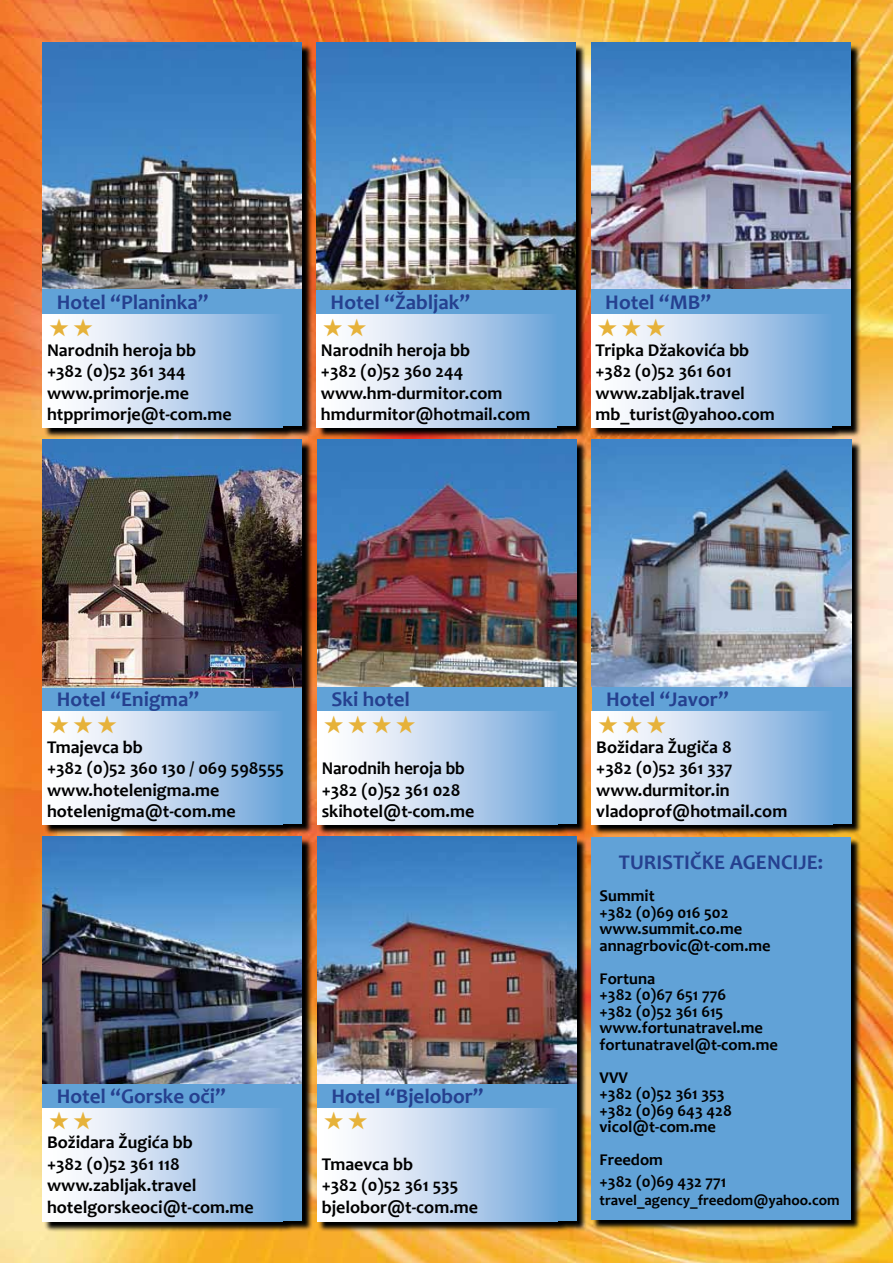
<style>
.page{position:relative;width:893px;height:1263px;background:#fff}
.page>*{position:absolute;margin:0;border:0;box-sizing:border-box;transform-origin:0 0}
.t1{font:700 21px "Candara";color:#25408f}
.t2{font:700 18px/21.6px "Candara";color:#000}
.t3{font:700 18px/21.6px "Candara";color:#000;scale:.96 1}
.t4{font:700 16.5px/16.5px "Candara";color:#000}
.t5{font:700 15px "Candara";color:#000}
</style>
<div class="page">
<img style="left:0;top:0;width:893px;height:1263px">
<img style="left:592px;top:44px;width:269px;height:393px">
<div style="left:591px;top:44px;width:259px;height:382px;background:#61a2d7"></div>
<img style="left:591px;top:43px;width:259px;height:245px">
<div style="left:591px;top:315px;width:240px;height:112px;background:linear-gradient(to right,#fff,#74a7db)"></div>
<svg style="left:44px;top:44px;width:269px;height:393px;background:#5f3921"></svg>
<div style="left:43px;top:44px;width:259px;height:382px;background:#61a2d7"></div>
<img style="left:43px;top:43px;width:259px;height:245px">
<div style="left:43px;top:315px;width:240px;height:112px;background:linear-gradient(to right,#fff,#73a7db)"></div>
<img style="left:318px;top:44px;width:269px;height:393px">
<div style="left:316px;top:44px;width:260px;height:382px;background:#61a2d7"></div>
<img style="left:316px;top:43px;width:260px;height:246px">
<div style="left:316px;top:315px;width:241px;height:112px;background:linear-gradient(to right,#fff,#73a7db)"></div>
<img style="left:44px;top:838px;width:269px;height:394px">
<div style="left:43px;top:838px;width:259px;height:382px;background:#61a2d7"></div>
<img style="left:43px;top:837px;width:259px;height:246px">
<div style="left:43px;top:1109px;width:240px;height:112px;background:linear-gradient(to right,#fff,#73a7db)"></div>
<img style="left:318px;top:838px;width:269px;height:394px">
<div style="left:317px;top:838px;width:260px;height:382px;background:#61a2d7"></div>
<img style="left:317px;top:837px;width:260px;height:246px">
<div style="left:317px;top:1109px;width:240px;height:112px;background:linear-gradient(to right,#fff,#74a8db)"></div>
<svg style="left:44px;top:441px;width:269px;height:394px;background:#64381c"></svg>
<div style="left:43px;top:441px;width:259px;height:382px;background:#61a2d7"></div>
<img style="left:43px;top:440px;width:259px;height:247px">
<div style="left:43px;top:712px;width:240px;height:112px;background:linear-gradient(to right,#fff,#73a7db)"></div>
<img style="left:593px;top:441px;width:269px;height:394px">
<div style="left:592px;top:441px;width:259px;height:382px;background:#61a2d7"></div>
<img style="left:592px;top:440px;width:259px;height:246px">
<div style="left:592px;top:712px;width:240px;height:112px;background:linear-gradient(to right,#fff,#74a7db)"></div>
<svg style="left:318px;top:441px;width:269px;height:394px;background:#6a441e"></svg>
<div style="left:317px;top:441px;width:260px;height:382px;background:#61a2d7"></div>
<img style="left:317px;top:440px;width:260px;height:246px">
<div style="left:317px;top:712px;width:240px;height:112px;background:linear-gradient(to right,#fff,#74a8db)"></div>
<img style="left:592px;top:838px;width:269px;height:392px">
<div style="left:591px;top:837px;width:259px;height:383px;background:#61a2d7"></div>
<svg style="left:598px;top:318px;width:67px;height:18px"></svg>
<svg style="left:50px;top:318px;width:18px;height:18px"></svg>
<svg style="left:74px;top:318px;width:18px;height:18px"></svg>
<svg style="left:324px;top:318px;width:18px;height:18px"></svg>
<svg style="left:348px;top:318px;width:18px;height:18px"></svg>
<svg style="left:50px;top:1111px;width:18px;height:18px"></svg>
<svg style="left:74px;top:1111px;width:18px;height:18px"></svg>
<svg style="left:324px;top:1111px;width:43px;height:18px"></svg>
<svg style="left:50px;top:715px;width:18px;height:18px"></svg>
<svg style="left:74px;top:715px;width:18px;height:18px"></svg>
<svg style="left:98px;top:715px;width:18px;height:18px"></svg>
<svg style="left:599px;top:715px;width:67px;height:18px"></svg>
<svg style="left:324px;top:715px;width:43px;height:18px"></svg>
<svg style="left:373px;top:715px;width:18px;height:18px"></svg>
<svg style="left:397px;top:715px;width:18px;height:18px"></svg>
<p class="t1" style="left:57px;top:289px;width:153px">Hotel “Planinka”</p>
<p class="t2" style="left:47px;top:339px;width:186px">Narodnih heroja bb +382 (0)52 361 344 www.primorje.me htpprimorje@t-com.me</p>
<p class="t1" style="left:331px;top:289px;width:141px">Hotel “Žabljak”</p>
<p class="t2" style="left:321px;top:339px;width:211px">Narodnih heroja bb<br>+382 (0)52 360 244 www.hm-durmitor.com hmdurmitor@hotmail.com</p>
<p class="t1" style="left:605px;top:289px;width:107px">Hotel “MB”</p>
<p class="t2" style="left:596px;top:339px;width:181px">Tripka Džakovića bb +382 (0)52 361 601 www.zabljak.travel mb_turist@yahoo.com</p>
<p class="t1" style="left:57px;top:686px;width:144px">Hotel “Enigma”</p>
<p class="t2" style="left:47px;top:736px;width:239px">Tmajevca bb<br>+382 (0)52 360 130 / 069 598555 www.hotelenigma.me hotelenigma@t-com.me</p>
<p class="t1" style="left:331px;top:686px;width:80px">Ski hotel</p>
<p class="t3" style="left:322px;top:757px;width:160px">Narodnih heroja bb +382 (0)52 361 028 skihotel@t-com.me</p>
<p class="t1" style="left:57px;top:1083px;width:170px">Hotel “Gorske oči”</p>
<p class="t2" style="left:47px;top:1131px;width:208px">Božidara Žugića bb<br>+382 (0)52 361 118 www.zabljak.travel hotelgorskeoci@t-com.me</p>
<p class="t1" style="left:331px;top:1083px;width:154px">Hotel “Bjelobor”</p>
<p class="t2" style="left:322px;top:1153px;width:158px">Tmaevca bb<br>+382 (0)52 361 535 bjelobor@t-com.me</p>
<p class="t1" style="left:606px;top:686px;width:124px">Hotel “Javor”</p>
<p class="t2" style="left:596px;top:736px;width:193px">Božidara Žugiča 8<br>+382 (0)52 361 337 www.durmitor.in vladoprof@hotmail.com</p>
<p class="t1" style="left:619px;top:850px;width:206px">TURISTIČKE AGENCIJE:</p>
<p class="t4" style="left:600px;top:887px;width:173px">Summit<br>+382 (0)69 016 502 www.summit.co.me annagrbovic@t-com.me</p>
<p class="t4" style="left:600px;top:970px;width:180px">Fortuna<br>+382 (0)67 651 776<br>+382 (0)52 361 615 www.fortunatravel.me fortunatravel@t-com.me</p>
<p class="t4" style="left:600px;top:1069px;width:134px">VVV<br>+382 (0)52 361 353 +382 (0)69 643 428 vicol@t-com.me</p>
<p class="t4" style="left:600px;top:1149px;width:128px;line-height:21.6px">Freedom<br>+382 (0)69 432 771</p>
<p class="t5" style="left:600px;top:1191px;width:242px">travel_agency_freedom@yahoo.com</p>
</div>
